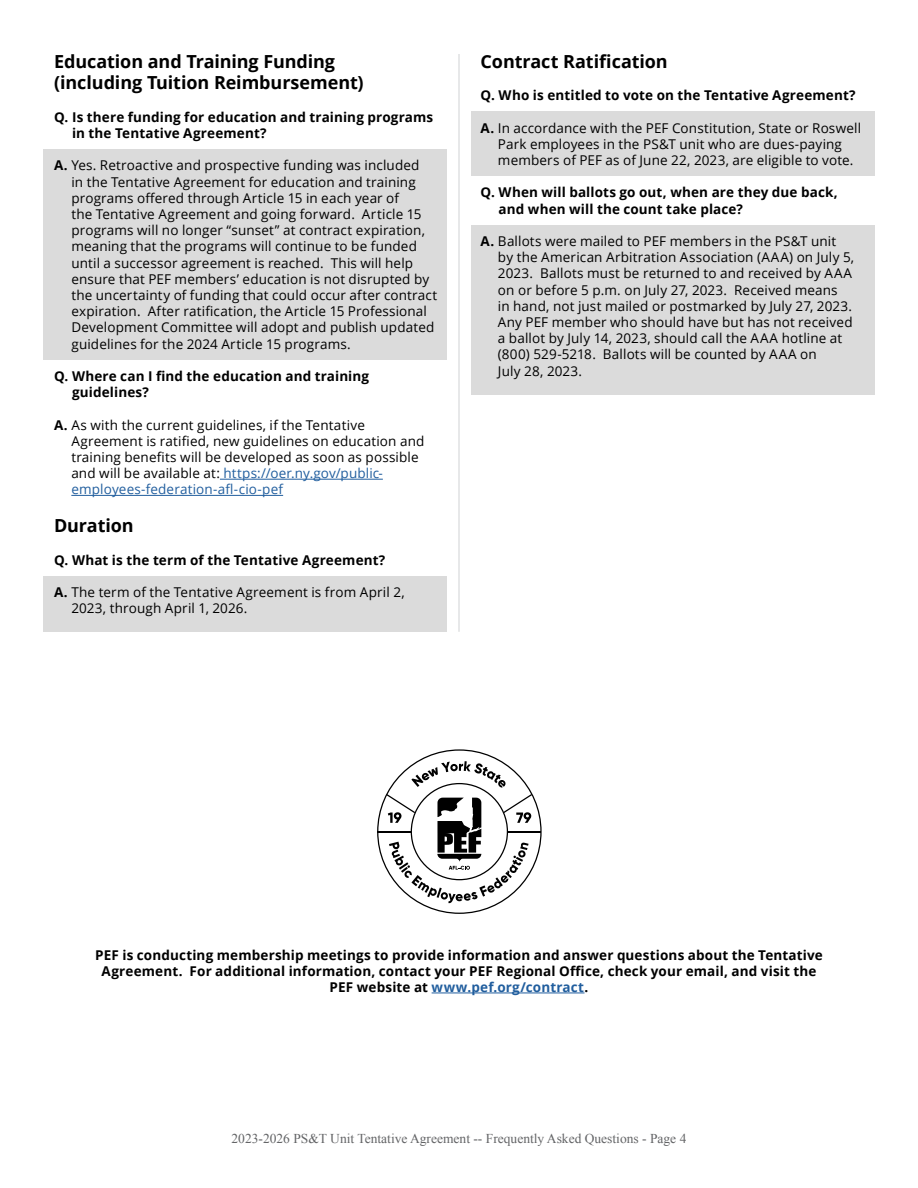
<style>
.page{position:relative;width:918px;height:1188px;background:#fff}
.page>*{position:absolute;margin:0;border:0;box-sizing:border-box;transform-origin:0 0}
.t1{font:700 18px/21.6px "Open Sans";letter-spacing:-.005em;color:#000}
.t2{font:13.5px/16.2px "Open Sans";letter-spacing:.01em;color:#000}
.t3{font:700 13.5px/16.2px "Open Sans";letter-spacing:.01em;color:#000}
.t4{font:13.5px "Times New Roman";color:#636466}
.s1{font-weight:700}
.s2{color:#215e9e}
</style>
<div class="page">
<div style="left:43px;top:149px;width:403px;height:211px;background:#dbdbdb"></div>
<div style="left:472px;top:112px;width:403px;height:64px;background:#dbdbdb"></div>
<div style="left:472px;top:225px;width:403px;height:169px;background:#dbdbdb"></div>
<div style="left:43px;top:576px;width:403px;height:56px;background:#dbdbdb"></div>
<hr style="left:220px;top:479px;width:163px;height:1px;background:#215e9e">
<hr style="left:71px;top:495px;width:212px;height:1px;background:#215e9e">
<hr style="left:459px;top:54px;width:1px;height:578px;background:#d1d3d4">
<hr style="left:432px;top:993px;width:153px;height:1px;background:#215e9e">
<svg style="left:377px;top:749px;width:165px;height:165px"></svg>
<h1 class="t1" style="left:54px;top:50px;width:311px">Education and Training Funding (including Tuition Reimbursement)</h1>
<p class="t3" style="left:72px;top:108px;width:363px;text-indent:-18px">Q. Is there funding for education and training programs in the Tentative Agreement?</p>
<p class="t2" style="left:71px;top:157px;width:368px;text-indent:-17px"><span class="s1">A.</span> Yes. Retroactive and prospective funding was included<br>in the Tentative Agreement for education and training programs offered through Article 15 in each year of<br>the Tentative Agreement and going forward. Article 15 programs will no longer “sunset” at contract expiration, meaning that the programs will continue to be funded until a successor agreement is reached. This will help ensure that PEF members’ education is not disrupted by the uncertainty of funding that could occur after contract expiration. After ratification, the Article 15 Professional Development Committee will adopt and publish updated guidelines for the 2024 Article 15 programs.</p>
<p class="t3" style="left:72px;top:368px;width:299px;text-indent:-18px">Q. Where can I find the education and training guidelines?</p>
<p class="t2" style="left:71px;top:416px;width:355px;text-indent:-17px"><span class="s1">A.</span> As with the current guidelines, if the Tentative Agreement is ratified, new guidelines on education and training benefits will be developed as soon as possible and will be available at: <span class="s2">https://oer.ny.gov/public&shy;employees-federation-afl-cio-pef</span></p>
<h1 class="t1" style="left:54px;top:514px;width:81px">Duration</h1>
<p class="t3" style="left:54px;top:551px;width:333px">Q. What is the term of the Tentative Agreement?</p>
<p class="t2" style="left:71px;top:584px;width:335px;text-indent:-17px"><span class="s1">A.</span> The term of the Tentative Agreement is from April 2,<br>2023, through April 1, 2026.</p>
<h1 class="t1" style="left:481px;top:50px;width:189px">Contract Ratification</h1>
<p class="t3" style="left:481px;top:87px;width:377px">Q. Who is entitled to vote on the Tentative Agreement?</p>
<p class="t2" style="left:498px;top:119px;width:365px;text-indent:-17px"><span class="s1">A.</span> In accordance with the PEF Constitution, State or Roswell<br>Park employees in the PS&amp;T unit who are dues-paying members of PEF as of June 22, 2023, are eligible to vote.</p>
<p class="t3" style="left:499px;top:184px;width:341px;text-indent:-18px">Q. When will ballots go out, when are they due back, and when will the count take place?</p>
<p class="t2" style="left:498px;top:233px;width:358px;text-indent:-17px"><span class="s1">A.</span> Ballots were mailed to PEF members in the PS&amp;T unit by the American Arbitration Association (AAA) on July 5, 2023. Ballots must be returned to and received by AAA on or before 5 p.m. on July 27, 2023. Received means<br>in hand, not just mailed or postmarked by July 27, 2023.<br>Any PEF member who should have but has not received a ballot by July 14, 2023, should call the AAA hotline at (800) 529-5218. Ballots will be counted by AAA on<br>July 28, 2023.</p>
<p class="t3" style="left:95px;top:946px;width:729px;text-align:center">PEF is conducting membership meetings to provide information and answer questions about the Tentative<br>Agreement. For additional information, contact your PEF Regional Office, check your email, and visit the<br>PEF website at <span class="s2">www.pef.org/contract</span>.</p>
<p class="t4" style="left:232px;top:1130px;width:456px">2023-2026 PS&amp;T Unit Tentative Agreement -- Frequently Asked Questions - Page 4</p>
</div>
